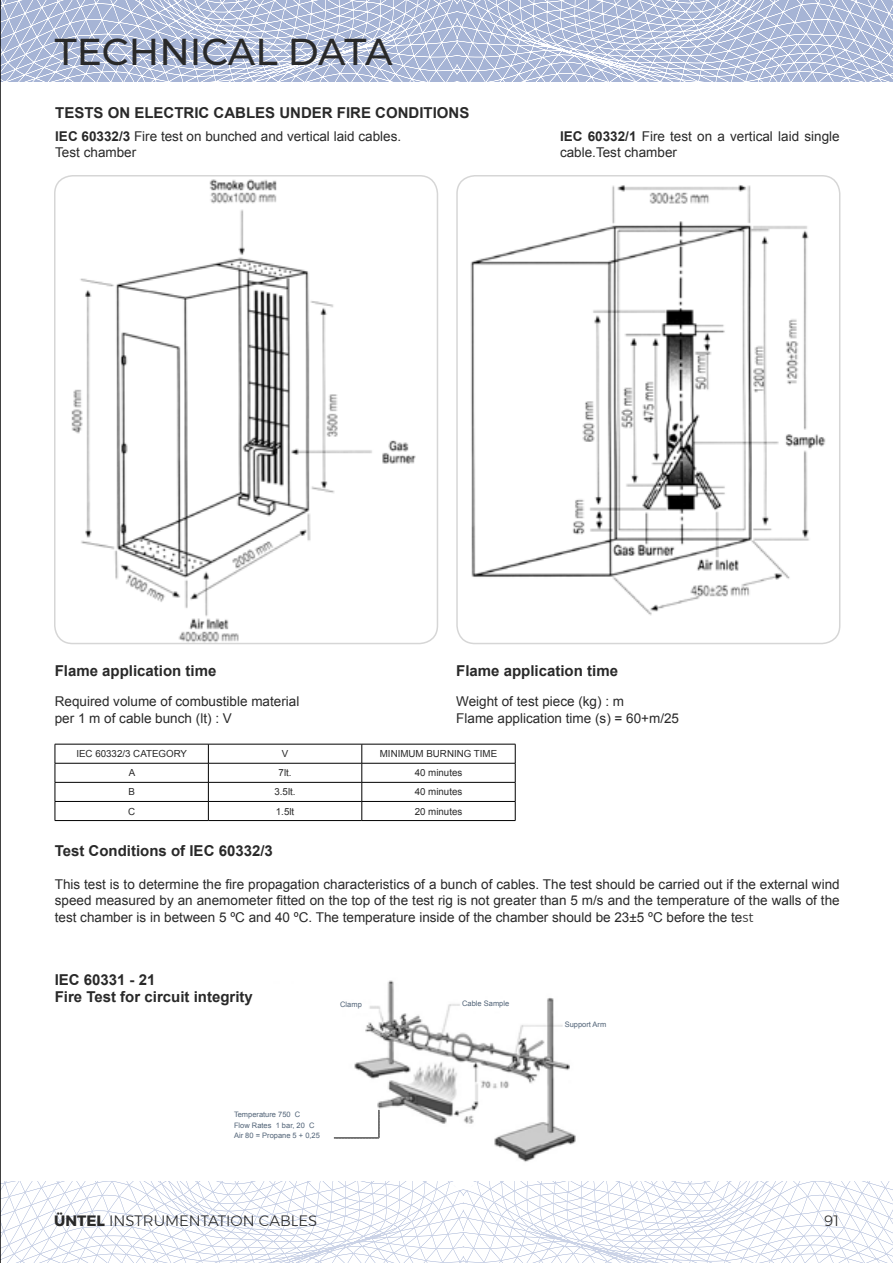
<style>
.page{position:relative;width:893px;height:1263px;background:#fff}
.page>*{position:absolute;margin:0;border:0;box-sizing:border-box;transform-origin:0 0}
.t1{font:500 37.5px "Montserrat";color:#292929}
.t2{font:700 15px/16.5px "Arial";color:#292929}
.t3{font:300 15px "Montserrat";color:#292929}
.t4{font:13.5px/16.5px "Arial";color:#292929}
.t5{font:9.75px "Arial";color:#292929}
.t6{font:7.5px/10.5px "Arial";color:#516377}
.s1{font-weight:700}
.s2{font-family:"Montserrat";font-weight:300}
</style>
<div class="page">
<svg style="left:1px;top:1182px;width:892px;height:81px"></svg>
<svg style="left:1px;top:0;width:892px;height:82px;background:#bbc5de"></svg>
<hr style="left:0;top:0;width:1px;height:1263px;background:#000">
<img style="left:55px;top:176px;width:382px;height:467px">
<div style="left:54px;top:175px;width:384px;height:469px;border:2px solid #d6d6d6;border-radius:18px"></div>
<img style="left:459px;top:176px;width:381px;height:467px">
<div style="left:456px;top:175px;width:384px;height:469px;border:2px solid #d6d6d6;border-radius:18px"></div>
<hr style="left:55px;top:744px;width:153px;height:1px;background:#000">
<hr style="left:208px;top:744px;width:154px;height:1px;background:#000">
<hr style="left:362px;top:744px;width:153px;height:1px;background:#000">
<hr style="left:55px;top:763px;width:153px;height:1px;background:#000">
<hr style="left:208px;top:763px;width:154px;height:1px;background:#000">
<hr style="left:362px;top:763px;width:153px;height:1px;background:#000">
<hr style="left:55px;top:782px;width:153px;height:1px;background:#000">
<hr style="left:208px;top:782px;width:154px;height:1px;background:#000">
<hr style="left:362px;top:782px;width:153px;height:1px;background:#000">
<hr style="left:55px;top:801px;width:153px;height:1px;background:#000">
<svg style="left:55px;top:744px;width:1px;height:76px"></svg>
<hr style="left:208px;top:801px;width:154px;height:1px;background:#000">
<svg style="left:208px;top:744px;width:1px;height:76px"></svg>
<hr style="left:362px;top:801px;width:153px;height:1px;background:#000">
<svg style="left:362px;top:744px;width:1px;height:76px"></svg>
<svg style="left:515px;top:744px;width:1px;height:76px"></svg>
<hr style="left:55px;top:820px;width:153px;height:1px;background:#000">
<hr style="left:208px;top:820px;width:154px;height:1px;background:#000">
<hr style="left:362px;top:820px;width:153px;height:1px;background:#000">
<img style="left:333px;top:980px;width:243px;height:182px">
<div style="left:563px;top:1010px;width:53px;height:33px;background:#fff"></div>
<svg style="left:334px;top:1110px;width:46px;height:28px"></svg>
<h1 class="t1" style="left:55px;top:25px;width:339px">TECHNICAL DATA</h1>
<p class="t2" style="left:55px;top:104px;width:416px">TESTS ON ELECTRIC CABLES UNDER FIRE CONDITIONS</p>
<p class="t4" style="left:55px;top:128px;width:347px"><span class="s1">IEC 60332/3</span> Fire test on bunched and vertical laid cables.<br>Test chamber</p>
<p class="t4" style="left:560px;top:128px;width:281px"><span class="s1">IEC 60332/1</span> Fire test on a vertical laid single cable.Test chamber</p>
<p class="t2" style="left:55px;top:663px;width:163px">Flame application time</p>
<p class="t4" style="left:55px;top:693px;width:246px">Required volume of combustible material per 1 m of cable bunch (lt) : V</p>
<p class="t2" style="left:456px;top:663px;width:163px">Flame application time</p>
<p class="t4" style="left:456px;top:693px;width:224px">Weight of test piece (kg) : m<br>Flame application time (s) = 60+m/25</p>
<p class="t5" style="left:76px;top:747px;width:112px">IEC 60332/3 CATEGORY</p>
<p class="t5" style="left:282px;top:747px;width:8px">V</p>
<p class="t5" style="left:380px;top:747px;width:119px">MINIMUM BURNING TIME</p>
<p class="t5" style="left:129px;top:766px;width:8px">A</p>
<p class="t5" style="left:279px;top:766px;width:15px">7lt.</p>
<p class="t5" style="left:415px;top:766px;width:49px">40 minutes</p>
<p class="t5" style="left:128px;top:786px;width:8px">B</p>
<p class="t5" style="left:274px;top:786px;width:23px">3.5lt.</p>
<p class="t5" style="left:415px;top:786px;width:49px">40 minutes</p>
<p class="t5" style="left:128px;top:805px;width:9px">C</p>
<p class="t5" style="left:276px;top:805px;width:20px">1.5lt</p>
<p class="t5" style="left:415px;top:805px;width:49px">20 minutes</p>
<p class="t2" style="left:55px;top:842px;width:220px">Test Conditions of IEC 60332/3</p>
<p class="t4" style="left:55px;top:876px;width:786px;text-align:justify">This test is to determine the fire propagation characteristics of a bunch of cables. The test should be carried out if the external wind speed measured by an anemometer fitted on the top of the test rig is not greater than 5 m/s and the temperature of the walls of the test chamber is in between 5 ºC and 40 ºC. The temperature inside of the chamber should be 23±5 ºC before the te<span class="s2">st</span></p>
<p class="t2" style="left:55px;top:972px;width:200px">IEC 60331 - 21<br>Fire Test for circuit integrity</p>
<p class="t6" style="left:340px;top:999px;width:23px">Clamp</p>
<p class="t6" style="left:234px;top:1109px;width:87px">Temperature 750 C<br>Flow Rates 1 bar, 20 C<br>Air 80 = Propane 5 + 0,25</p>
<p class="t6" style="left:462px;top:998px;width:49px">Cable Sample</p>
<p class="t6" style="left:565px;top:1019px;width:43px">Support Arm</p>
<p class="t3" style="left:54px;top:1209px;width:265px"><span class="s1">ÜNTEL</span> INSTRUMENTATION CABLES</p>
<p class="t3" style="left:824px;top:1209px;width:16px">91</p>
</div>
